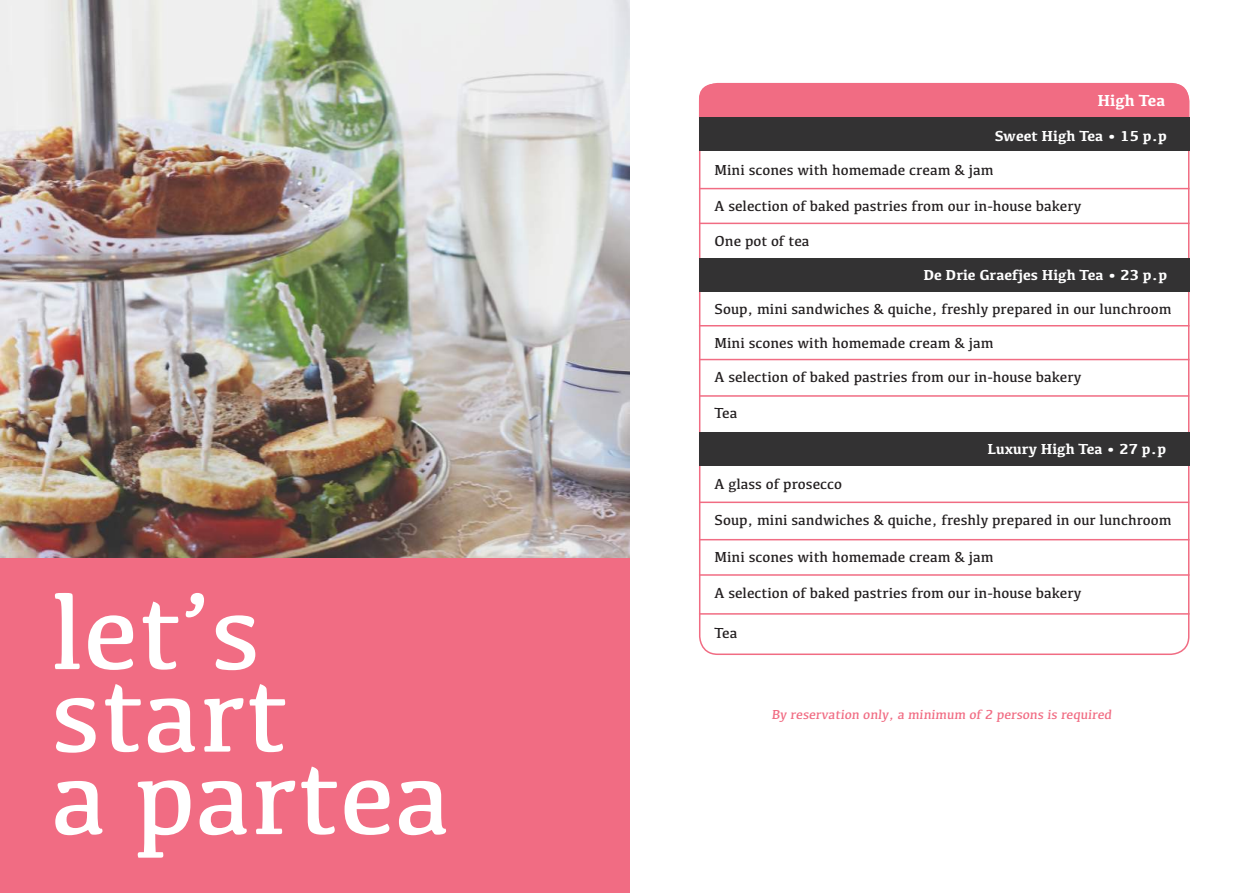
<style>
.page{position:relative;width:1259px;height:893px;background:#fff}
.page>*{position:absolute;margin:0;border:0;box-sizing:border-box;transform-origin:0 0}
.t1{font:700 16.5px "Kefa";color:#fff}
.t2{font:15px "Kefa";color:#231f20}
.t3{font:700 15px "Kefa";color:#fff}
.t4{font:13.5px "Kefa";color:#f16c83}
</style>
<div class="page">
<img style="left:0;top:0;width:629px;height:558px">
<div style="left:0;top:558px;width:629px;height:335px;background:#f16c83"></div>
<svg style="left:55px;top:766px;width:391px;height:92px"></svg>
<svg style="left:56px;top:684px;width:229px;height:69px"></svg>
<svg style="left:55px;top:593px;width:200px;height:77px"></svg>
<div style="left:699px;top:84px;width:489px;height:34px;background:#f16c83"></div>
<hr style="left:699px;top:223px;width:490px;height:1px;background:#f16c83">
<hr style="left:699px;top:325px;width:490px;height:1px;background:#f16c83">
<hr style="left:699px;top:539px;width:490px;height:1px;background:#f16c83">
<hr style="left:699px;top:574px;width:490px;height:2px;background:#f16c83">
<hr style="left:699px;top:613px;width:490px;height:2px;background:#f16c83">
<hr style="left:699px;top:359px;width:490px;height:1px;background:#f16c83">
<hr style="left:699px;top:395px;width:490px;height:2px;background:#f16c83">
<hr style="left:699px;top:502px;width:490px;height:1px;background:#f16c83">
<hr style="left:699px;top:188px;width:490px;height:1px;background:#f16c83">
<div style="left:699px;top:118px;width:490px;height:33px;background:#333233"></div>
<div style="left:699px;top:259px;width:490px;height:33px;background:#333233"></div>
<div style="left:699px;top:432px;width:490px;height:34px;background:#333233"></div>
<p class="t1" style="left:1097px;top:89px;width:70px">High Tea</p>
<p class="t3" style="left:994px;top:126px;width:174px">Sweet High Tea • 15 p.p</p>
<p class="t2" style="left:714px;top:161px;width:281px">Mini scones with homemade cream &amp; jam</p>
<p class="t2" style="left:714px;top:197px;width:368px">A selection of baked pastries from our in-house bakery</p>
<p class="t2" style="left:714px;top:232px;width:96px">One pot of tea</p>
<p class="t3" style="left:923px;top:265px;width:245px">De Drie Graefjes High Tea • 23 p.p</p>
<p class="t2" style="left:714px;top:300px;width:458px">Soup, mini sandwiches &amp; quiche, freshly prepared in our lunchroom</p>
<p class="t2" style="left:714px;top:334px;width:281px">Mini scones with homemade cream &amp; jam</p>
<p class="t2" style="left:714px;top:367px;width:368px">A selection of baked pastries from our in-house bakery</p>
<p class="t2" style="left:714px;top:404px;width:24px">Tea</p>
<p class="t3" style="left:987px;top:439px;width:180px">Luxury High Tea • 27 p.p</p>
<p class="t2" style="left:714px;top:474px;width:129px">A glass of prosecco</p>
<p class="t2" style="left:714px;top:510px;width:458px">Soup, mini sandwiches &amp; quiche, freshly prepared in our lunchroom</p>
<p class="t2" style="left:714px;top:548px;width:281px">Mini scones with homemade cream &amp; jam</p>
<p class="t2" style="left:714px;top:584px;width:368px">A selection of baked pastries from our in-house bakery</p>
<p class="t2" style="left:714px;top:624px;width:24px">Tea</p>
<p class="t4" style="left:771px;top:706px;width:343px">By reservation only, a minimum of 2 persons is required</p>
</div>
